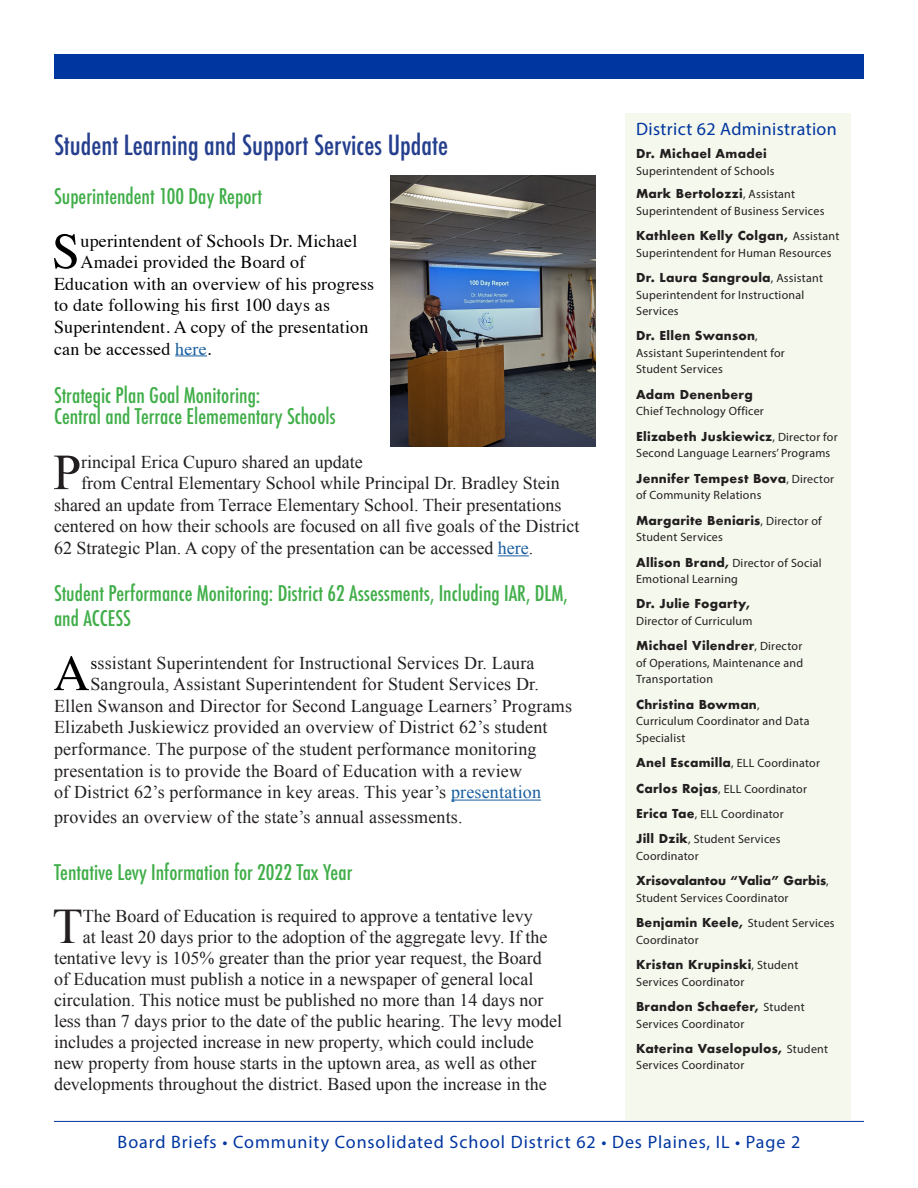
<style>
.page{position:relative;width:918px;height:1188px;background:#fff}
.page>*{position:absolute;margin:0;border:0;box-sizing:border-box;transform-origin:0 0}
.Story_header{font:50.7px "Times";color:#000}
.bodycopy{font:50.55px "Times New Roman";color:#231f20}
.bodycopy-2{font:49.65px "Times New Roman";color:#231f20}
.Story_header-2{font:500 condensed 27px "Futura";color:#253f8e}
.bodycopy-3{font:500 condensed 21px/25.2px "Futura";color:#40ae49}
.bodycopy-4{font:18px "Times New Roman";color:#231f20}
.Story_header-3{font:18px "Times New Roman";letter-spacing:.01em;color:#231f20}
.Story_header-4{font:18px "Times";letter-spacing:.01em;color:#000}
.Story_header-5{font:18px "Myriad Pro";letter-spacing:.05em;color:#0036a0}
.Story_header-6{font:18px "Myriad Pro";letter-spacing:.02em;color:#0036a0}
.Board{font:12px/16.5px "Myriad Pro";letter-spacing:.02em;color:#231f20}
.Story_header-7{font:12px/16.5px "Myriad Pro";letter-spacing:.02em;color:#231f20}
.s1{color:#175d9e}
.s2{font-family:"Times";color:#000}
.s3{font-family:"Futura";font-weight:700}
</style>
<div class="page">
<hr style="left:54px;top:1121px;width:810px;height:1px;background:#0036a0">
<div style="left:54px;top:54px;width:810px;height:25px;background:#0036a0"></div>
<div style="left:625px;top:113px;width:226px;height:1006px;background:#f5f8ed"></div>
<hr style="left:175px;top:355px;width:32px;height:1px;background:#175d9e">
<hr style="left:498px;top:555px;width:31px;height:1px;background:#175d9e">
<hr style="left:451px;top:800px;width:90px;height:1px;background:#175d9e">
<img style="left:391px;top:175px;width:204px;height:271px">
<p class="Story_header-2" style="left:54px;top:128px;width:396px">Student Learning and Support Services Update</p>
<p class="bodycopy-3" style="left:54px;top:184px;width:210px">Superintendent 100 Day Report</p>
<p class="Story_header" style="left:52px;top:204px;width:30px">S</p>
<p class="Story_header-4" style="left:81px;top:224px;width:278px">uperintendent of Schools Dr. Michael</p>
<p class="Story_header-4" style="left:81px;top:245px;width:226px">Amadei provided the Board of</p>
<p class="Story_header-4" style="left:54px;top:267px;width:322px">Education with an overview of his progress</p>
<p class="Story_header-4" style="left:54px;top:288px;width:278px">to date following his first 100 days as</p>
<p class="Story_header-4" style="left:54px;top:310px;width:316px">Superintendent. A copy of the presentation</p>
<p class="Story_header-4" style="left:54px;top:332px;width:159px">can be accessed <span class="s1">here</span>.</p>
<p class="bodycopy-3" style="left:54px;top:383px;width:208px">Strategic Plan Goal Monitoring:</p>
<p class="bodycopy-3" style="left:54px;top:404px;width:283px">Central and Terrace Elemementary Schools</p>
<p class="bodycopy" style="left:53px;top:438px;width:30px">P</p>
<p class="bodycopy-4" style="left:81px;top:449px;width:283px">rincipal Erica Cupuro shared an update</p>
<p class="bodycopy-4" style="left:81px;top:471px;width:480px">from Central Elementary School while Principal Dr. Bradley Stein</p>
<p class="bodycopy-4" style="left:54px;top:493px;width:509px">shared an update from Terrace Elementary School. Their presentations</p>
<p class="bodycopy-4" style="left:54px;top:514px;width:527px">centered on how their schools are focused on all five goals of the District</p>
<p class="bodycopy-4" style="left:54px;top:536px;width:481px">62 Strategic Plan. A copy of the presentation can be accessed <span class="s1">here</span>.</p>
<p class="bodycopy-3" style="left:54px;top:580px;width:515px">Student Performance Monitoring: District 62 Assessments, Including IAR, DLM, and ACCESS</p>
<p class="Story_header" style="left:53px;top:626px;width:38px">A</p>
<p class="Story_header-3" style="left:90px;top:650px;width:446px"><span class="s2">s</span>ssistant Superintendent for Instructional Services Dr. Laura</p>
<p class="Story_header-3" style="left:90px;top:672px;width:450px">Sangroula, Assistant Superintendent for Student Services Dr.</p>
<p class="Story_header-3" style="left:54px;top:694px;width:520px">Ellen Swanson and Director for Second Language Learners’ Programs</p>
<p class="Story_header-3" style="left:54px;top:715px;width:495px">Elizabeth Juskiewicz provided an overview of District 62’s student</p>
<p class="Story_header-3" style="left:54px;top:737px;width:484px">performance. The purpose of the student performance monitoring</p>
<p class="Story_header-3" style="left:54px;top:758px;width:470px">presentation is to provide the Board of Education with a review</p>
<p class="Story_header-3" style="left:54px;top:780px;width:489px">of District 62’s performance in key areas. This year’s <span class="s1">presentation</span></p>
<p class="Story_header-3" style="left:54px;top:805px;width:410px">provides an overview of the state’s annual assessments.</p>
<p class="bodycopy-3" style="left:54px;top:860px;width:300px">Tentative Levy Information for 2022 Tax Year</p>
<p class="bodycopy-2" style="left:52px;top:893px;width:32px">T</p>
<p class="bodycopy-4" style="left:83px;top:904px;width:451px">The Board of Education is required to approve a tentative levy</p>
<p class="bodycopy-4" style="left:83px;top:925px;width:466px">at least 20 days prior to the adoption of the aggregate levy. If the</p>
<p class="bodycopy-4" style="left:54px;top:946px;width:489px">tentative levy is 105% greater than the prior year request, the Board</p>
<p class="bodycopy-4" style="left:54px;top:967px;width:481px">of Education must publish a notice in a newspaper of general local</p>
<p class="bodycopy-4" style="left:54px;top:988px;width:491px">circulation. This notice must be published no more than 14 days nor</p>
<p class="bodycopy-4" style="left:54px;top:1009px;width:510px">less than 7 days prior to the date of the public hearing. The levy model</p>
<p class="bodycopy-4" style="left:54px;top:1030px;width:481px">includes a projected increase in new property, which could include</p>
<p class="bodycopy-4" style="left:54px;top:1051px;width:484px">new property from house starts in the uptown area, as well as other</p>
<p class="bodycopy-4" style="left:54px;top:1072px;width:494px">developments throughout the district. Based upon the increase in the</p>
<p class="Story_header-6" style="left:636px;top:118px;width:202px">District 62 Administration</p>
<p class="Story_header-7" style="left:636px;top:146px;width:140px"><span class="s3">Dr. Michael Amadei<br></span>Superintendent of Schools</p>
<p class="Board" style="left:636px;top:186px;width:190px"><span class="s3">Mark Bertolozzi</span>, Assistant<br>Superintendent of Business Services</p>
<p class="Board" style="left:636px;top:228px;width:205px"><span class="s3">Kathleen Kelly Colgan,</span> Assistant<br>Superintendent for Human Resources</p>
<p class="Board" style="left:636px;top:270px;width:188px"><span class="s3">Dr. Laura Sangroula</span>, Assistant<br>Superintendent for Instructional<br>Services</p>
<p class="Board" style="left:636px;top:328px;width:150px"><span class="s3">Dr. Ellen Swanson</span>,<br>Assistant Superintendent for<br>Student Services</p>
<p class="Board" style="left:636px;top:386px;width:129px"><span class="s3">Adam Denenberg<br></span>Chief Technology Officer</p>
<p class="Board" style="left:636px;top:428px;width:203px"><span class="s3">Elizabeth Juskiewicz</span>, Director for<br>Second Language Learners’ Programs</p>
<p class="Board" style="left:636px;top:470px;width:199px"><span class="s3">Jennifer Tempest Bova</span>, Director of Community Relations</p>
<p class="Board" style="left:636px;top:512px;width:187px"><span class="s3">Margarite Beniaris</span>, Director of<br>Student Services</p>
<p class="Board" style="left:636px;top:554px;width:187px"><span class="s3">Allison Brand,</span> Director of Social<br>Emotional Learning</p>
<p class="Board" style="left:636px;top:596px;width:118px"><span class="s3">Dr. Julie Fogarty,<br></span>Director of Curriculum</p>
<p class="Board" style="left:636px;top:638px;width:168px;text-align:justify"><span class="s3">Michael Vilendrer</span>, Director of Operations, Maintenance and Transportation</p>
<p class="Board" style="left:636px;top:696px;width:175px"><span class="s3">Christina Bowman</span>,<br>Curriculum Coordinator and Data<br>Specialist</p>
<p class="Board" style="left:636px;top:755px;width:185px"><span class="s3">Anel Escamilla</span>, ELL Coordinator</p>
<p class="Board" style="left:636px;top:780px;width:172px"><span class="s3">Carlos Rojas</span>, ELL Coordinator</p>
<p class="Board" style="left:636px;top:806px;width:149px"><span class="s3">Erica Tae</span>, ELL Coordinator</p>
<p class="Board" style="left:636px;top:831px;width:146px"><span class="s3">Jill Dzik</span>, Student Services<br>Coordinator</p>
<p class="Board" style="left:636px;top:873px;width:194px"><span class="s3">Xrisovalantou “Valia” Garbis</span>,<br>Student Services Coordinator</p>
<p class="Board" style="left:636px;top:915px;width:200px"><span class="s3">Benjamin Keele,</span> Student Services<br>Coordinator</p>
<p class="Board" style="left:636px;top:957px;width:164px"><span class="s3">Kristan Krupinski</span>, Student<br>Services Coordinator</p>
<p class="Board" style="left:636px;top:999px;width:170px"><span class="s3">Brandon Schaefer,</span> Student<br>Services Coordinator</p>
<p class="Board" style="left:636px;top:1040px;width:193px"><span class="s3">Katerina Vaselopulos,</span> Student<br>Services Coordinator</p>
<h3 class="Story_header-5" style="left:118px;top:1130px;width:684px">Board Briefs • Community Consolidated School District 62 • Des Plaines, IL • Page 2</h3>
</div>
